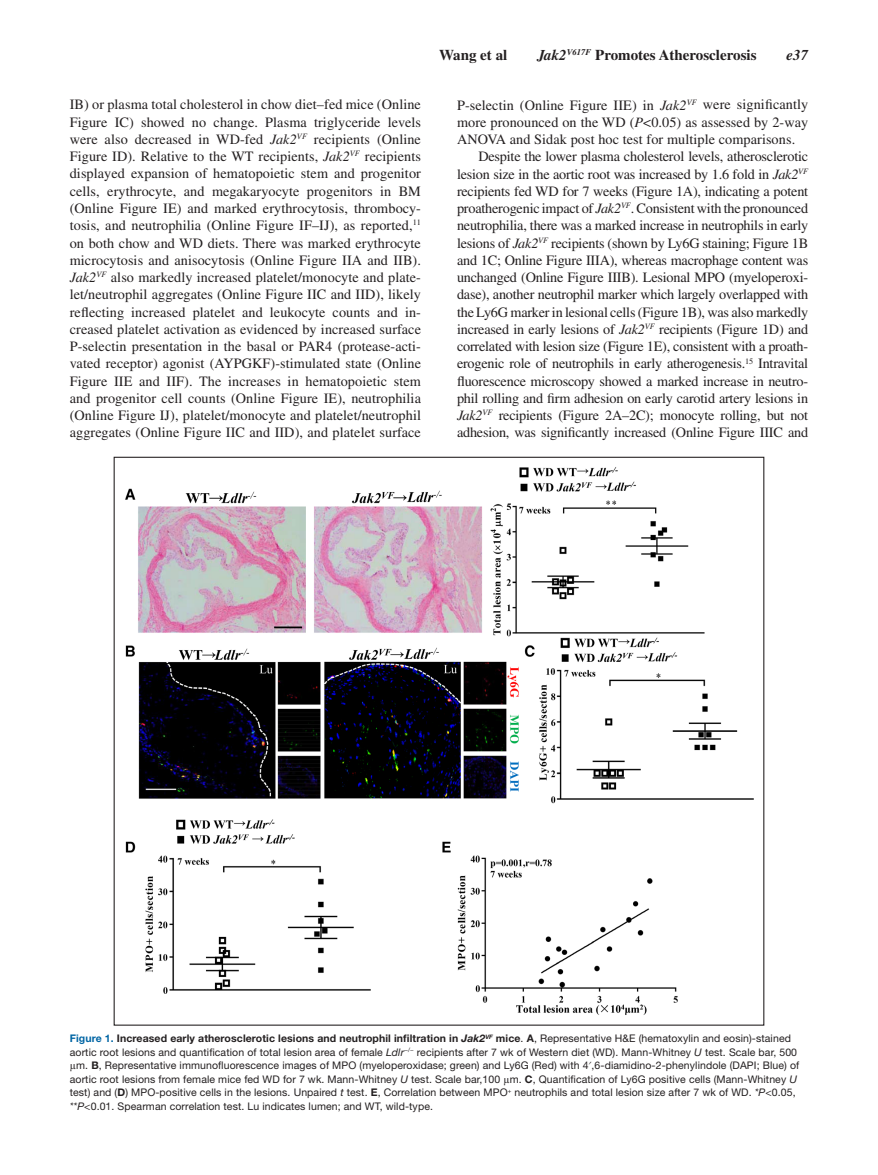
<style>
.page{position:relative;width:878px;height:1175px;background:#fff}
.page>*{position:absolute;margin:0;border:0;box-sizing:border-box;transform-origin:0 0}
.t1{font:700 15px "Times";color:#231f20}
.t2{font:italic 700 15px "Times";color:#231f20}
.t3{font:14.25px/17.2px "Times";letter-spacing:-.015em;color:#231f20;text-align:justify}
.t4{font:14.25px "Times";letter-spacing:.005em;color:#231f20}
.t5{font:10.5px/13.5px "Helvetica Neue LT Std";letter-spacing:.01em;color:#231f20}
.s1{font-style:italic}
.s2{font-weight:700;color:#0065a4}
.s3{font-weight:700}
.s4{font-weight:700;font-style:italic}
.s5{font-family:"Gandhari Unicode"}
</style>
<div class="page">
<svg style="left:113px;top:456px;width:651px;height:570px"></svg>
<p class="t1" style="left:439px;top:46px;width:70px">Wang et al</p>
<p class="t1" style="left:537px;top:46px;width:220px"><span class="s1">Jak2</span><sup>V617F</sup> Promotes Atherosclerosis</p>
<p class="t2" style="left:786px;top:46px;width:23px">e37</p>
<p class="t3" style="left:70px;top:96px;width:353px">IB) or plasma total cholesterol in chow diet–fed mice (Online Figure IC) showed no change. Plasma triglyceride levels were also decreased in WD-fed <span class="s1">Jak2</span><sup>VF</sup> recipients (Online Figure ID). Relative to the WT recipients, <span class="s1">Jak2</span><sup>VF</sup> recipients displayed expansion of hematopoietic stem and progenitor cells, erythrocyte, and megakaryocyte progenitors in BM (Online Figure IE) and marked erythrocytosis, thrombocy&shy;tosis, and neutrophilia (Online Figure IF–IJ), as reported,<sup>11 </sup>on both chow and WD diets. There was marked erythrocyte microcytosis and anisocytosis (Online Figure IIA and IIB).<br><span class="s1">Jak2</span><sup>VF</sup> also markedly increased platelet/monocyte and plate&shy;let/neutrophil aggregates (Online Figure IIC and IID), likely reflecting increased platelet and leukocyte counts and in&shy;creased platelet activation as evidenced by increased surface P-selectin presentation in the basal or PAR4 (protease-acti&shy;vated receptor) agonist (AYPGKF)-stimulated state (Online Figure IIE and IIF). The increases in hematopoietic stem and progenitor cell counts (Online Figure IE), neutrophilia (Online Figure IJ), platelet/monocyte and platelet/neutrophil aggregates (Online Figure IIC and IID), and platelet surface</p>
<p class="t4" style="left:457px;top:97px;width:352px">P-selectin (Online Figure IIE) in <span class="s1">Jak2</span><sup>VF</sup> were significantly</p>
<p class="t4" style="left:457px;top:114px;width:353px">more pronounced on the WD (<span class="s1">P</span>&lt;0.05) as assessed by 2-way</p>
<p class="t4" style="left:457px;top:131px;width:340px">ANOVA and Sidak post hoc test for multiple comparisons.</p>
<p class="t3" style="left:478px;top:148px;width:331px">Despite the lower plasma cholesterol levels, atherosclerotic</p>
<p class="t3" style="left:457px;top:165px;width:353px">lesion size in the aortic root was increased by 1.6 fold in <span class="s1">Jak2</span><sup>VF</sup></p>
<p class="t3" style="left:457px;top:182px;width:353px">recipients fed WD for 7 weeks (Figure 1A), indicating a potent</p>
<p class="t3" style="left:457px;top:199px;width:352px">proatherogenic impact of <span class="s1">Jak2</span><sup>VF</sup>. Consistent with the pronounced</p>
<p class="t3" style="left:457px;top:217px;width:353px">neutrophilia, there was a marked increase in neutrophils in early</p>
<p class="t3" style="left:457px;top:234px;width:353px">lesions of <span class="s1">Jak2</span><sup>VF</sup> recipients (shown by Ly6G staining; Figure 1B</p>
<p class="t3" style="left:457px;top:251px;width:353px">and 1C; Online Figure IIIA), whereas macrophage content was</p>
<p class="t3" style="left:457px;top:268px;width:353px">unchanged (Online Figure IIIB). Lesional MPO (myeloperoxi-</p>
<p class="t3" style="left:457px;top:286px;width:353px">dase), another neutrophil marker which largely overlapped with</p>
<p class="t3" style="left:457px;top:303px;width:353px">the Ly6G marker in lesional cells (Figure 1B), was also markedly</p>
<p class="t3" style="left:457px;top:320px;width:353px">increased in early lesions of <span class="s1">Jak2</span><sup>VF</sup> recipients (Figure 1D) and</p>
<p class="t3" style="left:457px;top:337px;width:353px">correlated with lesion size (Figure 1E), consistent with a proath-</p>
<p class="t3" style="left:457px;top:355px;width:353px">erogenic role of neutrophils in early atherogenesis.<sup>15</sup> Intravital</p>
<p class="t3" style="left:457px;top:372px;width:353px">fluorescence microscopy showed a marked increase in neutro-</p>
<p class="t3" style="left:457px;top:389px;width:352px">phil rolling and firm adhesion on early carotid artery lesions in</p>
<p class="t3" style="left:457px;top:406px;width:352px"><span class="s1">Jak2</span><sup>VF</sup> recipients (Figure 2A–2C); monocyte rolling, but not</p>
<p class="t3" style="left:457px;top:424px;width:352px">adhesion, was significantly increased (Online Figure IIIC and</p>
<p class="t5" style="left:70px;top:1031px;width:731px"><span class="s2">Figure 1.</span> <span class="s3">Increased early atherosclerotic lesions and neutrophil infiltration in</span> <span class="s4">Jak2</span><sup>VF</sup> <span class="s3">mice</span>. <span class="s3">A</span>, Representative H&amp;E (hematoxylin and eosin)-stained aortic root lesions and quantification of total lesion area of female <span class="s1">Ldlr</span><sup>−/−</sup> recipients after 7 wk of Western diet (WD). Mann-Whitney <span class="s1">U</span> test. Scale bar, 500 <span class="s5">μ</span>m. <span class="s3">B</span>, Representative immunofluorescence images of MPO (myeloperoxidase; green) and Ly6G (Red) with 4<span class="s5">′</span>,6-diamidino-2-phenylindole (DAPI; Blue) of aortic root lesions from female mice fed WD for 7 wk. Mann-Whitney <span class="s1">U</span> test. Scale bar,100 <span class="s5">μ</span>m. <span class="s3">C</span>, Quantification of Ly6G positive cells (Mann-Whitney <span class="s1">U </span>test) and (<span class="s3">D</span>) MPO-positive cells in the lesions. Unpaired <span class="s1">t</span> test. <span class="s3">E</span>, Correlation between MPO<sup>+</sup> neutrophils and total lesion size after 7 wk of WD. <span class="s1">*P</span>&lt;0.05, <span class="s1">**P</span>&lt;0.01. Spearman correlation test. Lu indicates lumen; and WT, wild-type.</p>
</div>
